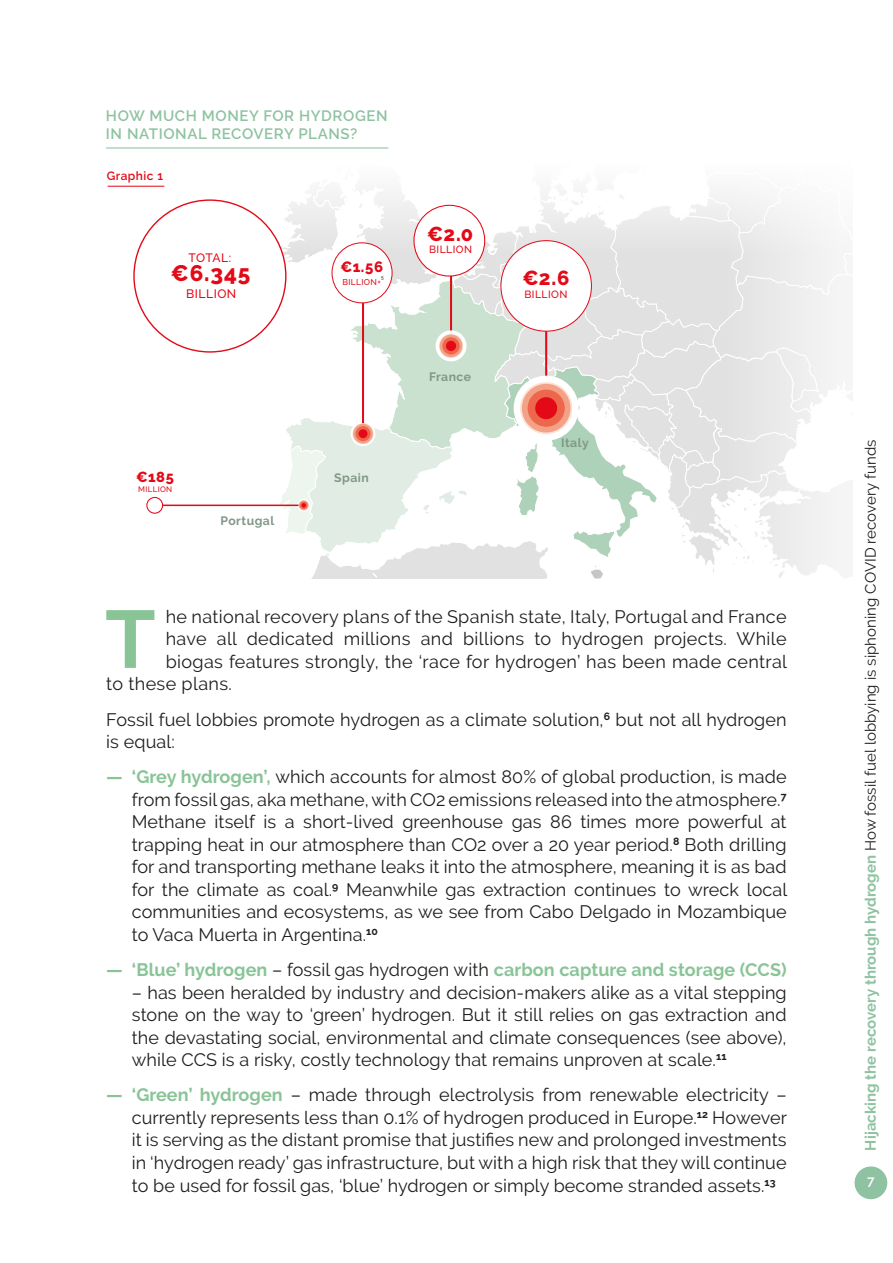
<style>
.page{position:relative;width:893px;height:1263px;background:#fff}
.page>*{position:absolute;margin:0;border:0;box-sizing:border-box;transform-origin:0 0}
.t1{font:700 81.45px "Raleway";color:#89c497}
.t2{font:800 22.5px "Raleway";color:#e30917}
.t3{font:800 20.25px "Raleway";color:#e30917}
.t4{font:800 20.1px "Raleway";color:#e30917}
.t5{font:18px/22.5px "Raleway";letter-spacing:.005em;color:#1d1d1b;text-align:justify}
.t6{font:700 18px "Raleway";letter-spacing:.005em;color:#89c497}
.t7{font:15px "Raleway";letter-spacing:.005em;color:#1d1d1b}
.t8{font:600 15px/18px "Raleway";letter-spacing:.04em;color:#8ec2a0}
.t9{font:800 14.85px "Raleway";color:#e30917}
.t10{font:800 14.55px "Raleway";color:#e30917}
.t11{font:600 13.5px "Raleway";color:#fff}
.t12{font:700 12.15px "Raleway";letter-spacing:.04em;color:#819887}
.t13{font:500 12.15px "Raleway";letter-spacing:.04em;color:#e30917}
.t14{font:600 12px "Raleway";letter-spacing:.04em;color:#e30917}
.t15{font:500 10.5px "Raleway";letter-spacing:.04em;color:#e30917}
.t16{font:500 10.35px "Raleway";letter-spacing:.04em;color:#e30917}
.t17{font:500 8.4px "Raleway";letter-spacing:.04em;color:#e30917}
.t18{font:500 7.8px "Raleway";letter-spacing:.04em;color:#e30917}
.t19{font:500 4.95px "Raleway";color:#1d1d1b}
.s1{font-weight:700;color:#89c497}
.s2{font-weight:400;color:#1d1d1b}
.s3{font-weight:700;color:#8ec2a0}
</style>
<div class="page">
<div style="left:854px;top:1166px;width:33px;height:33px;background:#8ec2a0;border-radius:50%"></div>
<hr style="left:163px;top:505px;width:141px;height:1px;background:#e30917">
<svg style="left:263px;top:147px;width:574px;height:431px"></svg>
<hr style="left:106px;top:147px;width:282px;height:2px;background:#8ec2a0">
<hr style="left:108px;top:186px;width:56px;height:1px;background:#e30917">
<div style="left:514px;top:376px;width:65px;height:65px;background:#fff;border-radius:50%"></div>
<svg style="left:520px;top:382px;width:52px;height:52px"></svg>
<div style="left:522px;top:384px;width:48px;height:48px;background:#f4a287;border-radius:50%"></div>
<div style="left:528px;top:390px;width:37px;height:37px;background:#ec674b;border-radius:50%"></div>
<div style="left:535px;top:397px;width:22px;height:22px;background:#e30917;border-radius:50%"></div>
<svg style="left:147px;top:497px;width:16px;height:16px"></svg>
<div style="left:146px;top:497px;width:17px;height:17px;border:1px solid #e30917;border-radius:50%"></div>
<p class="t8" style="left:106px;top:107px;width:283px">HOW MUCH MONEY FOR HYDROGEN<br>IN NATIONAL RECOVERY PLANS?</p>
<p class="t14" style="left:107px;top:168px;width:58px">Graphic 1</p>
<p class="t13" style="left:189px;top:251px;width:44px">TOTAL:</p>
<p class="t13" style="left:186px;top:287px;width:52px">BILLION</p>
<p class="t2" style="left:171px;top:260px;width:81px">€6.345</p>
<p class="t9" style="left:340px;top:258px;width:44px">€1.56</p>
<p class="t17" style="left:342px;top:277px;width:40px">BILLION+</p>
<p class="t19" style="left:381px;top:274px;width:4px">5</p>
<p class="t10" style="left:136px;top:468px;width:39px">€185</p>
<p class="t18" style="left:138px;top:484px;width:35px">MILLION</p>
<p class="t12" style="left:220px;top:514px;width:55px">Portugal</p>
<p class="t12" style="left:334px;top:471px;width:36px">Spain</p>
<p class="t4" style="left:427px;top:222px;width:48px">€2.0</p>
<p class="t16" style="left:429px;top:244px;width:44px">BILLION</p>
<p class="t12" style="left:429px;top:370px;width:44px">France</p>
<p class="t3" style="left:522px;top:266px;width:49px">€2.6</p>
<p class="t15" style="left:524px;top:288px;width:45px">BILLION</p>
<p class="t12" style="left:561px;top:436px;width:29px">Italy</p>
<h1 class="t1" style="left:105px;top:593px;width:52px">T</h1>
<p class="t5" style="left:166px;top:605px;width:622px">he national recovery plans of the Spanish state, Italy, Portugal and France</p>
<p class="t5" style="left:166px;top:628px;width:622px">have all dedicated millions and billions to hydrogen projects. While</p>
<p class="t5" style="left:166px;top:650px;width:623px">biogas features strongly, the ‘race for hydrogen’ has been made central</p>
<p class="t5" style="left:106px;top:673px;width:133px">to these plans.<sup>5</sup></p>
<p class="t5" style="left:106px;top:708px;width:682px">Fossil fuel lobbies promote hydrogen as a climate solution,<sup>6</sup> but not all hydrogen is equal:</p>
<p class="t5" style="left:132px;top:766px;width:657px;text-indent:-26px"><span class="s1">— ‘Grey hydrogen’,</span> which accounts for almost 80% of global production, is made from fossil gas, aka methane, with CO2 emissions released into the atmosphere.<sup>7<br></sup>Methane itself is a short-lived greenhouse gas 86 times more powerful at trapping heat in our atmosphere than CO2 over a 20 year period.<sup>8</sup> Both drilling for and transporting methane leaks it into the atmosphere, meaning it is as bad for the climate as coal.<sup>9</sup> Meanwhile gas extraction continues to wreck local communities and ecosystems, as we see from Cabo Delgado in Mozambique to Vaca Muerta in Argentina.<sup>10</sup></p>
<p class="t6" style="left:106px;top:959px;width:682px">— ‘Blue’ hydrogen <span class="s2">– fossil gas hydrogen with</span> carbon capture and storage (CCS)</p>
<p class="t5" style="left:132px;top:981px;width:656px">– has been heralded by industry and decision-makers alike as a vital stepping stone on the way to ‘green’ hydrogen. But it still relies on gas extraction and the devastating social, environmental and climate consequences (see above), while CCS is a risky, costly technology that remains unproven at scale.<sup>11</sup></p>
<p class="t5" style="left:132px;top:1084px;width:657px;text-indent:-26px"><span class="s1">— ‘Green’ hydrogen</span> – made through electrolysis from renewable electricity – currently represents less than 0.1% of hydrogen produced in Europe.<sup>12</sup> However it is serving as the distant promise that justifies new and prolonged investments in ‘hydrogen ready’ gas infrastructure, but with a high risk that they will continue to be used for fossil gas, ‘blue’ hydrogen or simply become stranded assets.<sup>13</sup></p>
<p class="t7" style="left:862px;top:1150px;width:712px;rotate:-90deg"><span class="s3">Hijacking the recovery through hydrogen</span> How fossil fuel lobbying is siphoning COVID recovery funds</p>
<p class="t11" style="left:867px;top:1175px;width:9px">7</p>
</div>
